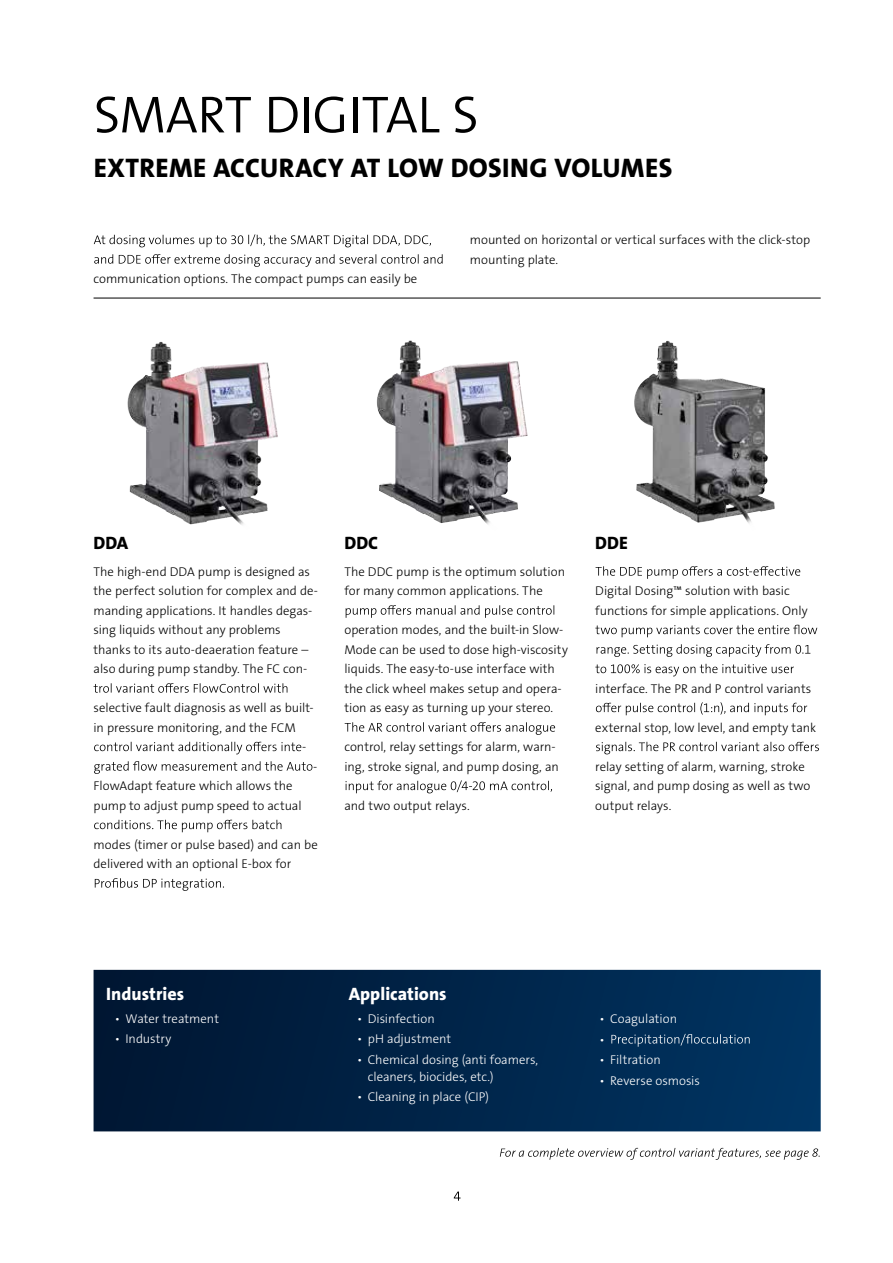
<style>
.page{position:relative;width:893px;height:1263px;background:#fff}
.page>*{position:absolute;margin:0;border:0;box-sizing:border-box;transform-origin:0 0}
.t1{font:52.5px "Grundfos The Sans V2 OT 4 SL";letter-spacing:-.01em;color:#000}
.t2{font:27px "Grundfos The Sans V2 OT 8 XB";letter-spacing:.015em;color:#000}
.t3{font:18px "Grundfos The Sans V2 OT 8 XB";color:#fff}
.t4{font:18px "Grundfos The Sans V2 OT 8 XB";letter-spacing:.005em;color:#000}
.t5{font:12.75px/19.5px "Grundfos The Sans V2 OT 3 L";color:#000}
.t6{font:12.75px/16.5px "Grundfos The Sans V2 OT 3 L";color:#fff}
</style>
<div class="page">
<hr style="left:892px;top:0;width:1px;height:1263px;background:#72a4d1">
<img style="left:127px;top:342px;width:141px;height:183px">
<img style="left:376px;top:340px;width:142px;height:184px">
<img style="left:634px;top:341px;width:141px;height:182px">
<svg style="left:454px;top:1191px;width:7px;height:10px"></svg>
<svg style="left:94px;top:234px;width:337px;height:13px"></svg>
<svg style="left:94px;top:254px;width:349px;height:13px"></svg>
<svg style="left:500px;top:1148px;width:320px;height:12px"></svg>
<svg style="left:94px;top:683px;width:193px;height:10px"></svg>
<svg style="left:94px;top:742px;width:207px;height:12px"></svg>
<svg style="left:94px;top:761px;width:218px;height:13px"></svg>
<svg style="left:94px;top:820px;width:187px;height:12px"></svg>
<svg style="left:95px;top:878px;width:129px;height:13px"></svg>
<svg style="left:346px;top:605px;width:208px;height:13px"></svg>
<svg style="left:345px;top:722px;width:210px;height:13px"></svg>
<svg style="left:345px;top:780px;width:207px;height:13px"></svg>
<svg style="left:596px;top:566px;width:204px;height:13px"></svg>
<svg style="left:595px;top:625px;width:222px;height:12px"></svg>
<svg style="left:596px;top:644px;width:214px;height:13px"></svg>
<svg style="left:595px;top:664px;width:199px;height:12px"></svg>
<svg style="left:596px;top:702px;width:211px;height:13px"></svg>
<svg style="left:596px;top:742px;width:223px;height:12px"></svg>
<svg style="left:94px;top:970px;width:727px;height:161px;background:#002449"></svg>
<svg style="left:611px;top:1034px;width:139px;height:13px;background:#264d71"></svg>
<hr style="left:94px;top:298px;width:727px;height:1px;background:#000">
<h1 class="t1" style="left:94px;top:81px;width:386px">SMART DIGITAL S</h1>
<h2 class="t2" style="left:94px;top:151px;width:580px">EXTREME ACCURACY AT LOW DOSING VOLUMES</h2>
<p class="t5" style="left:94px;top:269px;width:325px">communication options. The compact pumps can easily be</p>
<p class="t5" style="left:470px;top:230px;width:342px">mounted on horizontal or vertical surfaces with the click-stop mounting plate.</p>
<h3 class="t4" style="left:94px;top:531px;width:36px">DDA</h3>
<p class="t5" style="left:94px;top:562px;width:226px">The high-end DDA pump is designed as the perfect solution for complex and de&shy;manding applications. It handles degas&shy;sing liquids without any problems thanks to its auto-deaeration feature – also during pump standby. The FC con-</p>
<p class="t5" style="left:94px;top:698px;width:222px">selective fault diagnosis as well as built-</p>
<p class="t5" style="left:94px;top:718px;width:204px">in pressure monitoring, and the FCM</p>
<p class="t5" style="left:302px;top:737px;width:6px">-</p>
<p class="t5" style="left:313px;top:757px;width:6px">-</p>
<p class="t5" style="left:94px;top:776px;width:201px">FlowAdapt feature which allows the</p>
<p class="t5" style="left:94px;top:796px;width:210px">pump to adjust pump speed to actual</p>
<p class="t5" style="left:94px;top:835px;width:226px">modes (timer or pulse based) and can be delivered with an optional E-box for</p>
<h3 class="t4" style="left:344px;top:531px;width:35px">DDC</h3>
<p class="t5" style="left:344px;top:562px;width:222px">The DDC pump is the optimum solution for many common applications. The</p>
<p class="t5" style="left:344px;top:620px;width:225px">operation modes, and the built-in Slow-Mode can be used to dose high-viscosity liquids. The easy-to-use interface with the click wheel makes setup and opera&shy;tion as easy as turning up your stereo.</p>
<p class="t5" style="left:344px;top:737px;width:216px">control, relay settings for alarm, warn&shy;ing, stroke signal, and pump dosing, an</p>
<p class="t5" style="left:344px;top:796px;width:127px">and two output relays.</p>
<h3 class="t4" style="left:595px;top:531px;width:34px">DDE</h3>
<p class="t5" style="left:595px;top:581px;width:214px">Digital Dosing™ solution with basic functions for simple applications. Only</p>
<p class="t5" style="left:595px;top:679px;width:218px">interface. The PR and P control variants</p>
<p class="t5" style="left:595px;top:718px;width:222px">external stop, low level, and empty tank</p>
<p class="t5" style="left:595px;top:757px;width:217px">relay setting of alarm, warning, stroke signal, and pump dosing as well as two output relays.</p>
<h3 class="t3" style="left:106px;top:982px;width:79px">Industries</h3>
<p class="t6" style="left:115px;top:1010px;width:106px">• Water treatment</p>
<p class="t6" style="left:115px;top:1031px;width:58px">• Industry</p>
<h3 class="t3" style="left:349px;top:982px;width:100px">Applications</h3>
<p class="t6" style="left:357px;top:1010px;width:79px">• Disinfection</p>
<p class="t6" style="left:357px;top:1031px;width:95px">• pH adjustment</p>
<p class="t6" style="left:368px;top:1052px;width:172px;text-indent:-11px">• Chemical dosing (anti foamers, cleaners, biocides, etc.)</p>
<p class="t6" style="left:357px;top:1089px;width:133px">• Cleaning in place (CIP)</p>
<p class="t6" style="left:600px;top:1008px;width:79px;line-height:20.7px">• Coagulation •</p>
<p class="t6" style="left:600px;top:1052px;width:63px">• Filtration</p>
<p class="t6" style="left:600px;top:1072px;width:102px">• Reverse osmosis</p>
</div>
